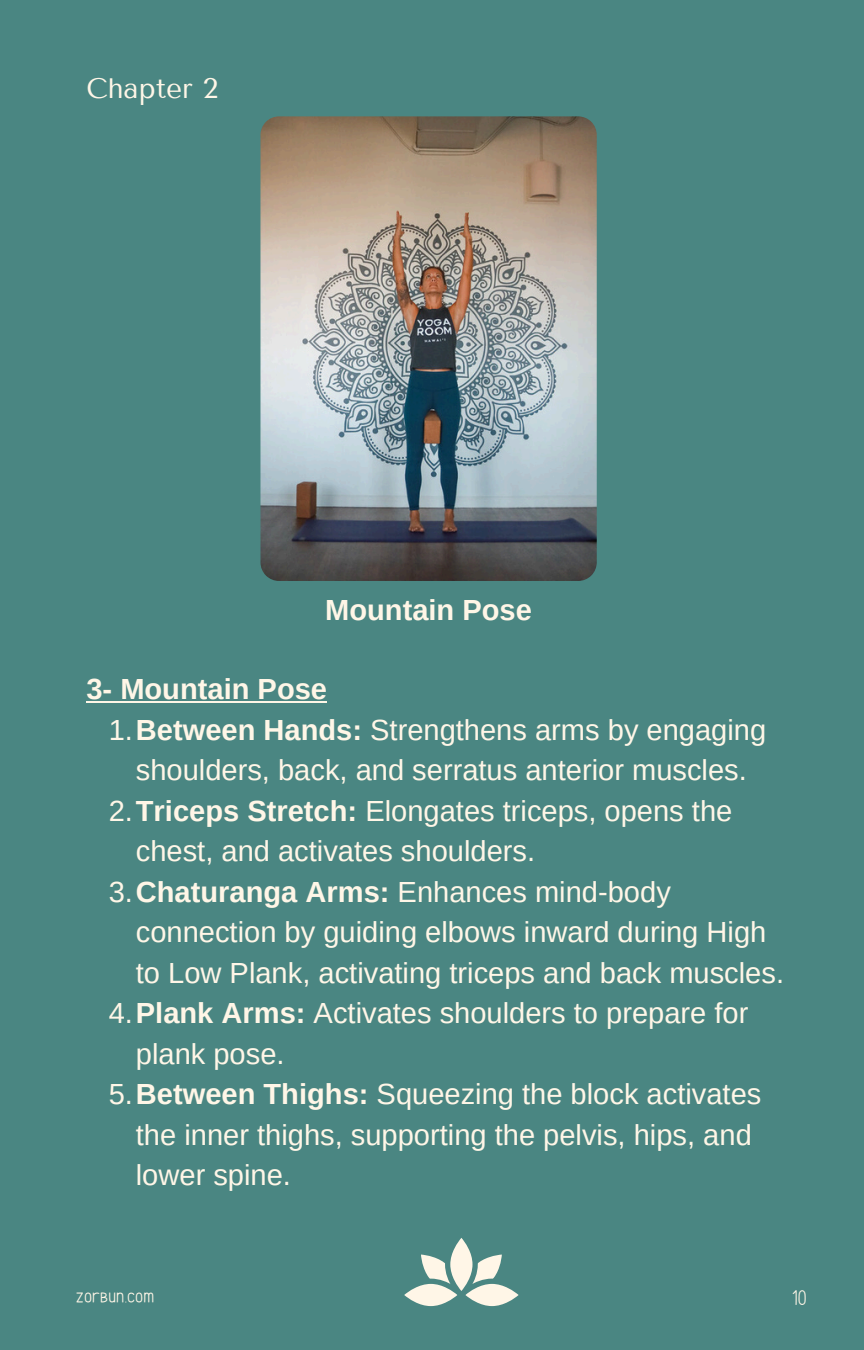
<style>
.page{position:relative;width:864px;height:1350px;background:#4a8682}
.page>*{position:absolute;margin:0;border:0;box-sizing:border-box;transform-origin:0 0}
.t1{font:29.03px/40.5px "Arimo";color:#fff6e7}
.t2{font:700 29.03px "Arimo";color:#fff6e7}
.t3{font:28.12px "Tenor Sans";color:#fff6e7}
.t4{font:20.25px "Maely";color:#fff6e7}
.s1{font-weight:700}
</style>
<div class="page">
<img style="left:260px;top:116px;width:337px;height:465px">
<svg style="left:404px;top:1238px;width:115px;height:69px"></svg>
<hr style="left:86px;top:701px;width:241px;height:1px;background:#fff6e7">
<h1 class="t3" style="left:86px;top:72px;width:133px">Chapter 2</h1>
<p class="t2" style="left:325px;top:594px;width:208px">Mountain Pose</p>
<h1 class="t2" style="left:86px;top:673px;width:242px">3- Mountain Pose</h1>
<p class="t1" style="left:109px;top:709px;width:659px;text-align:center">1.<span class="s1">Between Hands:</span> Strengthens arms by engaging shoulders, back, and serratus anterior muscles.</p>
<p class="t1" style="left:136px;top:790px;width:598px;text-indent:-27px">2.<span class="s1">Triceps Stretch:</span> Elongates triceps, opens the chest, and activates shoulders.</p>
<p class="t1" style="left:136px;top:871px;width:650px;text-indent:-27px">3.<span class="s1">Chaturanga Arms:</span> Enhances mind-body connection by guiding elbows inward during High to Low Plank, activating triceps and back muscles.</p>
<p class="t1" style="left:136px;top:993px;width:614px;text-indent:-27px">4.<span class="s1">Plank Arms:</span> Activates shoulders to prepare for plank pose.</p>
<p class="t1" style="left:136px;top:1074px;width:627px;text-indent:-27px">5.<span class="s1">Between Thighs:</span> Squeezing the block activates the inner thighs, supporting the pelvis, hips, and lower spine.</p>
<h2 class="t4" style="left:76px;top:1286px;width:80px">zorbun.com</h2>
<h2 class="t4" style="left:792px;top:1286px;width:16px">10</h2>
</div>
